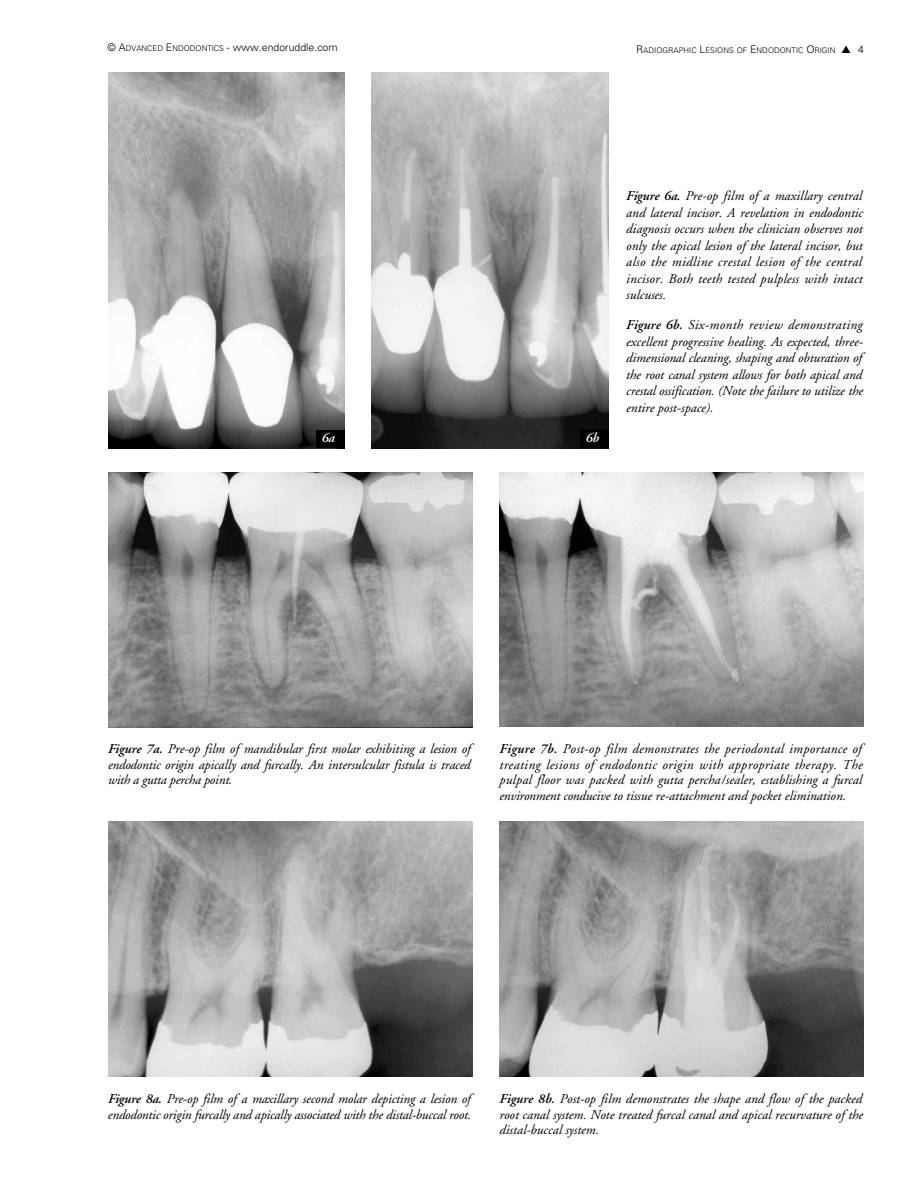
<style>
.page{position:relative;width:918px;height:1188px;background:#fff}
.page>*{position:absolute;margin:0;border:0;box-sizing:border-box;transform-origin:0 0}
.t1{font:italic 13.5px/16.5px "Adobe Garamond";letter-spacing:-.005em;color:#000;text-align:justify}
.t2{font:italic 600 13.5px "Adobe Garamond";color:#fff}
.t3{font:300 10.5px "Univers";color:#000}
.t4{font:300 7.8px "Univers";color:#000}
.s1{font-size:7.8px}
.s2{font-size:10.5px}
.s3{font-weight:600}
</style>
<div class="page">
<img style="left:108px;top:72px;width:237px;height:376px">
<img style="left:372px;top:72px;width:237px;height:376px">
<img style="left:108px;top:472px;width:364px;height:255px">
<img style="left:500px;top:472px;width:364px;height:254px">
<img style="left:108px;top:822px;width:364px;height:255px">
<img style="left:500px;top:822px;width:364px;height:255px">
<div style="left:316px;top:430px;width:28px;height:18px;background:#000"></div>
<div style="left:580px;top:430px;width:28px;height:18px;background:#000"></div>
<p class="t3" style="left:108px;top:43px;width:232px">© A<span class="s1">DVANCED</span> E<span class="s1">NDODONTICS</span> - www.endoruddle.com</p>
<p class="t4" style="left:636px;top:47px;width:229px"><span class="s2">R</span>ADIOGRAPHIC <span class="s2">L</span>ESIONS OF <span class="s2">E</span>NDODONTIC <span class="s2">O</span>RIGIN ▲ <span class="s2">4</span></p>
<p class="t2" style="left:322px;top:433px;width:15px">6a</p>
<p class="t2" style="left:586px;top:433px;width:15px">6b</p>
<p class="t1" style="left:626px;top:189px;width:238px"><span class="s3">Figure 6a.</span> Pre-op film of a maxillary central and lateral incisor. A revelation in endodontic diagnosis occurs when the clinician observes not only the apical lesion of the lateral incisor, but also the midline crestal lesion of the central incisor. Both teeth tested pulpless with intact sulcuses.</p>
<p class="t1" style="left:626px;top:318px;width:239px"><span class="s3">Figure 6b.</span> Six-month review demonstrating excellent progressive healing. As expected, three&shy;dimensional cleaning, shaping and obturation of the root canal system allows for both apical and crestal ossification. (Note the failure to utilize the entire post-space).</p>
<p class="t1" style="left:108px;top:743px;width:364px;line-height:15.5px"><span class="s3">Figure 7a.</span> Pre-op film of mandibular first molar exhibiting a lesion of endodontic origin apically and furcally. An intersulcular fistula is traced with a gutta percha point.</p>
<p class="t1" style="left:500px;top:743px;width:365px;line-height:15.5px"><span class="s3">Figure 7b.</span> Post-op film demonstrates the periodontal importance of treating lesions of endodontic origin with appropriate therapy. The pulpal floor was packed with gutta percha/sealer, establishing a furcal environment conducive to tissue re-attachment and pocket elimination.</p>
<p class="t1" style="left:108px;top:1092px;width:365px;line-height:15.5px"><span class="s3">Figure 8a.</span> Pre-op film of a maxillary second molar depicting a lesion of endodontic origin furcally and apically associated with the distal-buccal root.</p>
<p class="t1" style="left:500px;top:1092px;width:365px;line-height:15.5px"><span class="s3">Figure 8b.</span> Post-op film demonstrates the shape and flow of the packed root canal system. Note treated furcal canal and apical recurvature of the distal-buccal system.</p>
</div>
